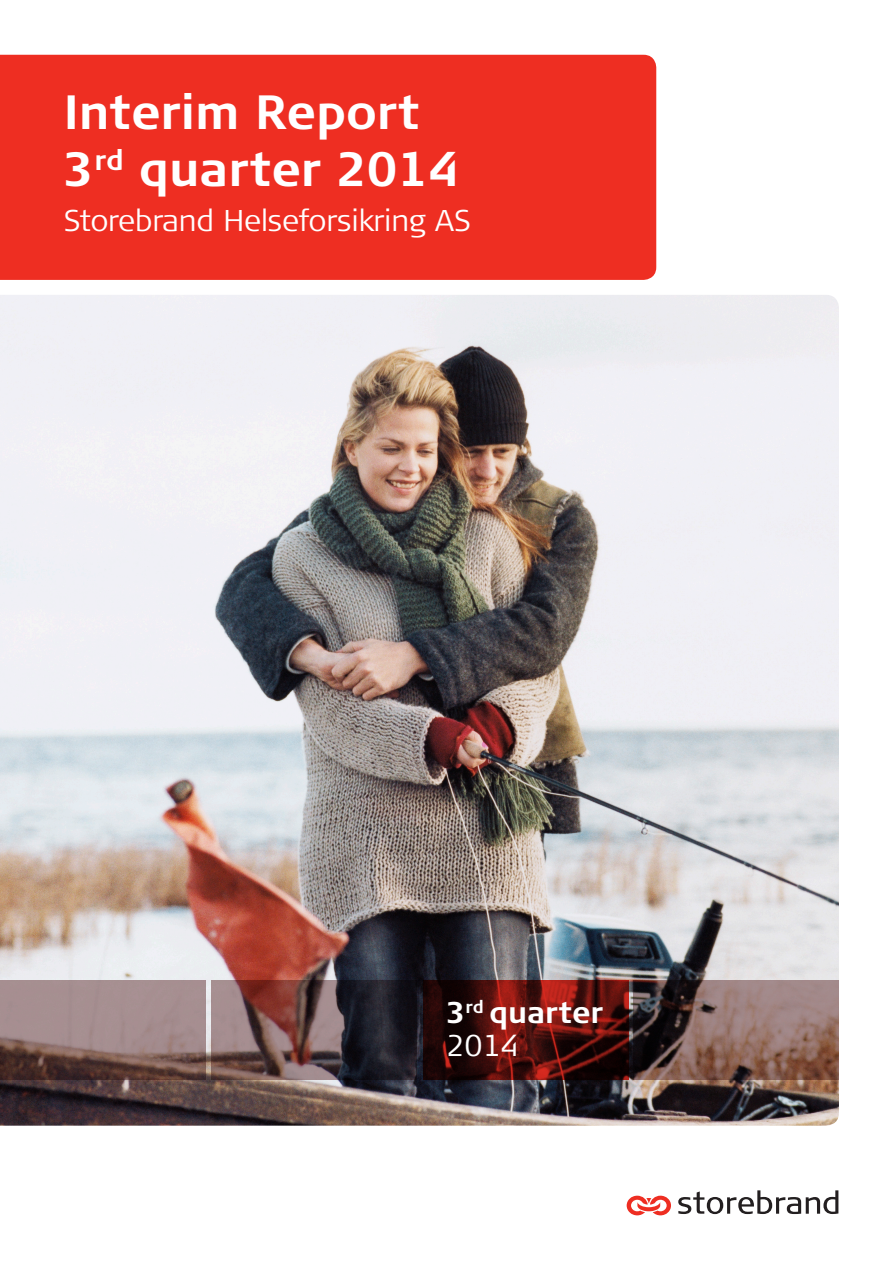
<style>
.page{position:relative;width:893px;height:1263px;background:#fff}
.page>*{position:absolute;margin:0;border:0;box-sizing:border-box;transform-origin:0 0}
.t1{font:700 48px/57.6px "Signa Column";color:#fff}
.t2{font:300 30px "Signa Column";letter-spacing:-.01em;color:#fff}
.t3{font:700 30px "Signa Column";color:#fff}
</style>
<div class="page">
<svg style="left:626px;top:1195px;width:45px;height:21px"></svg>
<svg style="left:678px;top:1190px;width:160px;height:24px"></svg>
<img style="left:0;top:295px;width:839px;height:831px">
<svg style="left:423px;top:980px;width:205px;height:100px;background:#4a0e0b"></svg>
<svg style="left:211px;top:980px;width:205px;height:100px;background:#5b4547"></svg>
<svg style="left:0;top:980px;width:205px;height:100px;background:#8f7675"></svg>
<svg style="left:633px;top:980px;width:205px;height:100px;background:#775c56"></svg>
<div style="left:0;top:55px;width:656px;height:225px;background:#ee2e22"></div>
<p class="t1" style="left:64px;top:83px;width:397px">Interim Report<br>3<sup>rd</sup> quarter 2014</p>
<p class="t2" style="left:64px;top:204px;width:408px">Storebrand Helseforsikring AS</p>
<p class="t3" style="left:446px;top:995px;width:158px">3<sup>rd</sup> quarter</p>
<p class="t2" style="left:446px;top:1028px;width:74px">2014</p>
</div>
